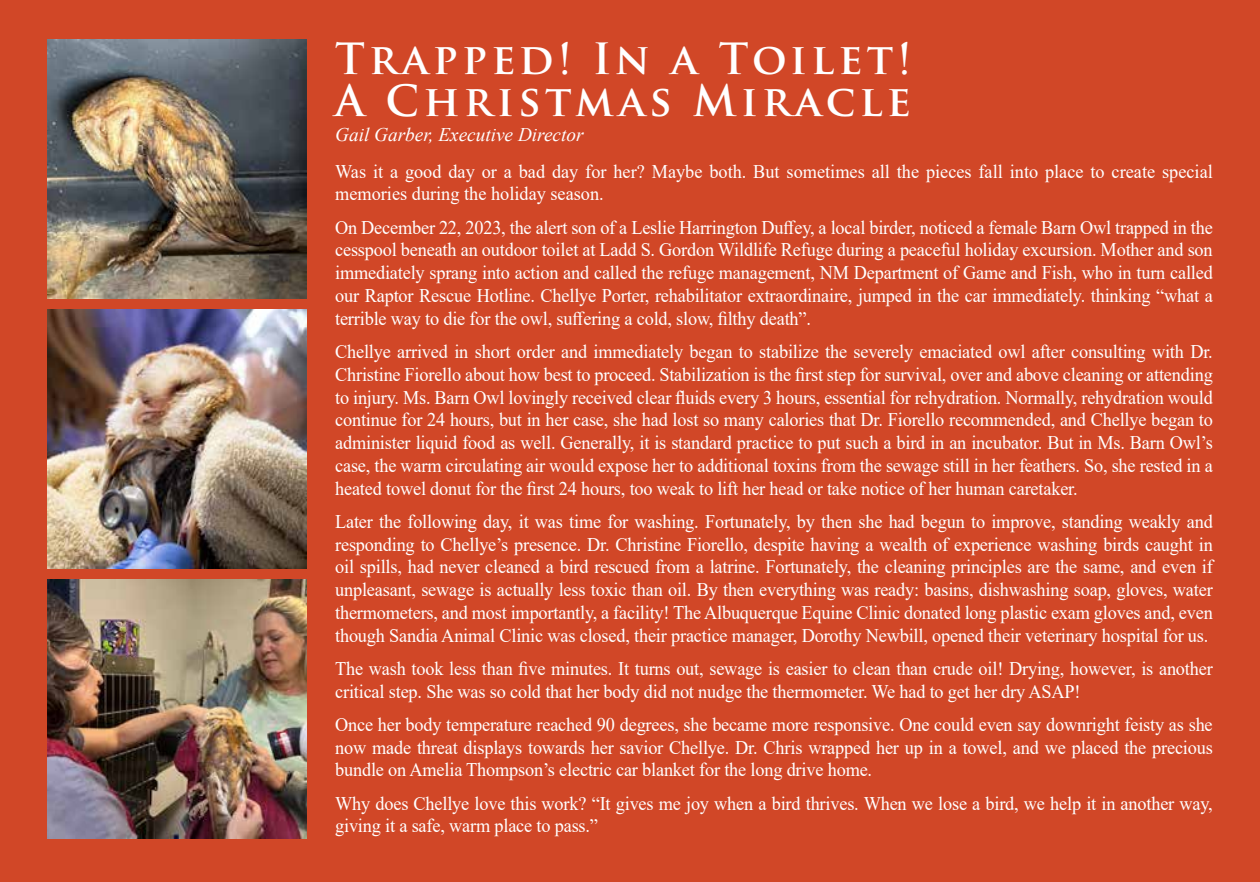
<style>
.page{position:relative;width:1260px;height:882px;background:#d14727}
.page>*{position:absolute;margin:0;border:0;box-sizing:border-box;transform-origin:0 0}
.t1{font:700 42px/42px "Trajan Pro";letter-spacing:.1em;color:#fff}
.t2{font:19.25px/22.8px "Times New Roman";letter-spacing:-.01em;color:#fff;text-align:justify;scale:.95 1}
.t3{font:italic 19.25px "Times New Roman";color:#fff}
</style>
<div class="page">
<img style="left:47px;top:39px;width:259px;height:260px">
<img style="left:47px;top:309px;width:259px;height:259px">
<img style="left:47px;top:580px;width:259px;height:259px">
<h1 class="t1" style="left:335px;top:39px;width:577px">Trapped! In a Toilet!<br>A Christmas Miracle</h1>
<p class="t3" style="left:335px;top:121px;width:250px">Gail Garber, Executive Director</p>
<p class="t2" style="left:335px;top:159px;width:925px">Was it a good day or a bad day for her? Maybe both. But sometimes all the pieces fall into place to create special memories during the holiday season.</p>
<p class="t2" style="left:335px;top:215px;width:925px">On December 22, 2023, the alert son of a Leslie Harrington Duffey, a local birder, noticed a female Barn Owl trapped in the cesspool beneath an outdoor toilet at Ladd S. Gordon Wildlife Refuge during a peaceful holiday excursion. Mother and son immediately sprang into action and called the refuge management, NM Department of Game and Fish, who in turn called our Raptor Rescue Hotline. Chellye Porter, rehabilitator extraordinaire, jumped in the car immediately. thinking “what a terrible way to die for the owl, suffering a cold, slow, filthy death”.</p>
<p class="t2" style="left:335px;top:340px;width:925px">Chellye arrived in short order and immediately began to stabilize the severely emaciated owl after consulting with Dr.<br>Christine Fiorello about how best to proceed. Stabilization is the first step for survival, over and above cleaning or attending to injury. Ms. Barn Owl lovingly received clear fluids every 3 hours, essential for rehydration. Normally, rehydration would continue for 24 hours, but in her case, she had lost so many calories that Dr. Fiorello recommended, and Chellye began to administer liquid food as well. Generally, it is standard practice to put such a bird in an incubator. But in Ms. Barn Owl’s case, the warm circulating air would expose her to additional toxins from the sewage still in her feathers. So, she rested in a heated towel donut for the first 24 hours, too weak to lift her head or take notice of her human caretaker.</p>
<p class="t2" style="left:335px;top:509px;width:926px">Later the following day, it was time for washing. Fortunately, by then she had begun to improve, standing weakly and responding to Chellye’s presence. Dr. Christine Fiorello, despite having a wealth of experience washing birds caught in oil spills, had never cleaned a bird rescued from a latrine. Fortunately, the cleaning principles are the same, and even if unpleasant, sewage is actually less toxic than oil. By then everything was ready: basins, dishwashing soap, gloves, water thermometers, and most importantly, a facility! The Albuquerque Equine Clinic donated long plastic exam gloves and, even though Sandia Animal Clinic was closed, their practice manager, Dorothy Newbill, opened their veterinary hospital for us.</p>
<p class="t2" style="left:335px;top:656px;width:925px">The wash took less than five minutes. It turns out, sewage is easier to clean than crude oil! Drying, however, is another critical step. She was so cold that her body did not nudge the thermometer. We had to get her dry ASAP!</p>
<p class="t2" style="left:335px;top:712px;width:925px">Once her body temperature reached 90 degrees, she became more responsive. One could even say downright feisty as she now made threat displays towards her savior Chellye. Dr. Chris wrapped her up in a towel, and we placed the precious bundle on Amelia Thompson’s electric car blanket for the long drive home.</p>
<p class="t2" style="left:335px;top:791px;width:925px">Why does Chellye love this work? “It gives me joy when a bird thrives. When we lose a bird, we help it in another way, giving it a safe, warm place to pass.”</p>
</div>
